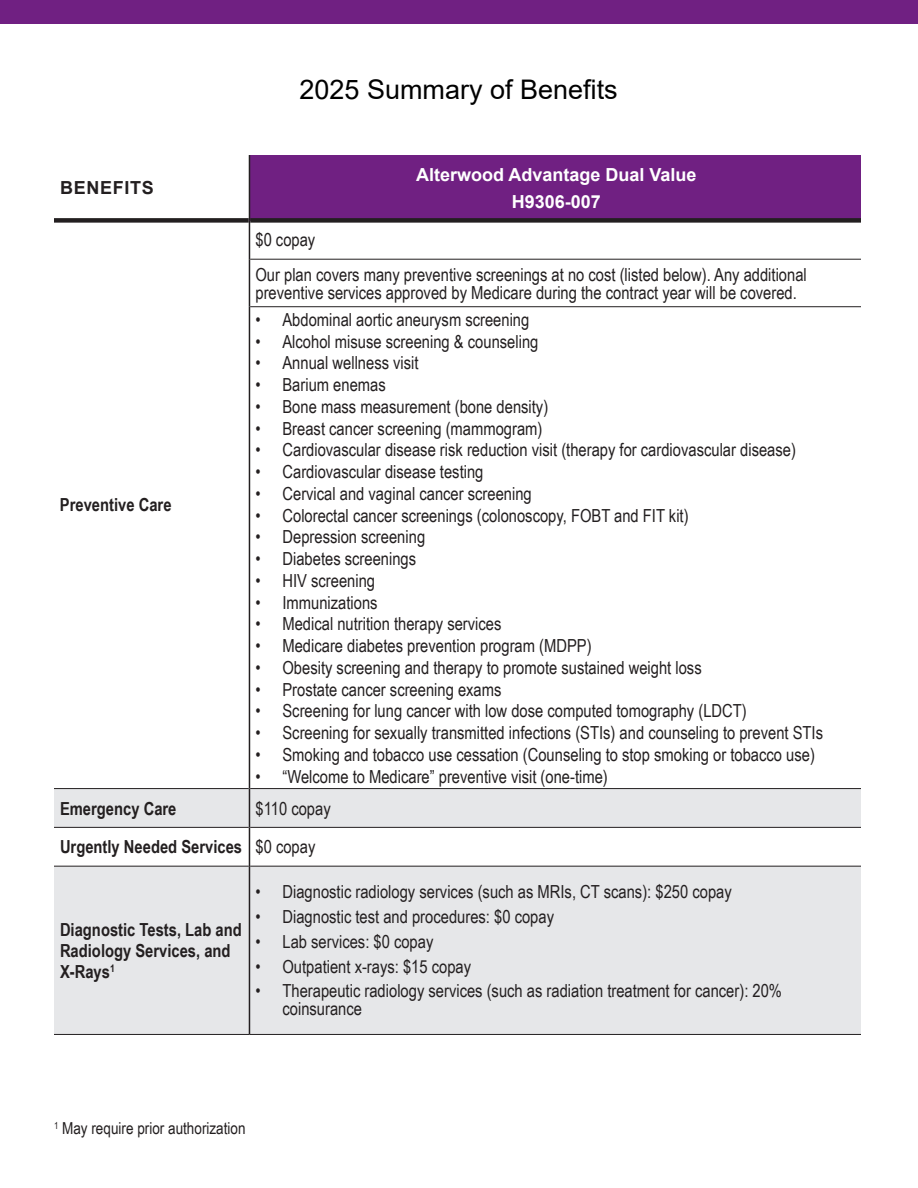
<style>
.page{position:relative;width:918px;height:1188px;background:#fff}
.page>*{position:absolute;margin:0;border:0;box-sizing:border-box;transform-origin:0 0}
.Header_Red_Book_18_24{font:27px "Arial";color:#000}
.t1{font:18px/18px "Arial Narrow";color:#231f20}
.t2{font:700 18px/21px "Arial Narrow";color:#231f20}
.Body_Copy_Black_Book_12_18{font:700 18px/27px "Arial";color:#fff;text-align:center}
.t3{font:700 18px "Arial";letter-spacing:.035em;color:#231f20}
.Body_Copy_Black_Book_12_18-2{font:16.5px "Arial Narrow";color:#231f20}
</style>
<div class="page">
<div style="left:249px;top:155px;width:614px;height:65px;background:#702082"></div>
<div style="left:54px;top:789px;width:807px;height:38px;background:#e6e7e9"></div>
<div style="left:54px;top:867px;width:807px;height:167px;background:#e6e7e9"></div>
<div style="left:54px;top:218px;width:195px;height:5px;background:#231f20"></div>
<div style="left:250px;top:218px;width:612px;height:5px;background:#231f20"></div>
<hr style="left:250px;top:259px;width:612px;height:1px;background:#231f20">
<hr style="left:250px;top:306px;width:612px;height:1px;background:#231f20">
<hr style="left:54px;top:788px;width:195px;height:1px;background:#231f20">
<hr style="left:250px;top:788px;width:612px;height:1px;background:#231f20">
<hr style="left:54px;top:827px;width:195px;height:1px;background:#231f20">
<hr style="left:250px;top:827px;width:612px;height:1px;background:#231f20">
<hr style="left:54px;top:866px;width:195px;height:1px;background:#231f20">
<hr style="left:250px;top:866px;width:612px;height:1px;background:#231f20">
<hr style="left:54px;top:1034px;width:195px;height:1px;background:#231f20">
<hr style="left:249px;top:1034px;width:615px;height:1px;background:#231f20">
<hr style="left:249px;top:220px;width:1px;height:39px;background:#231f20">
<hr style="left:249px;top:259px;width:1px;height:48px;background:#231f20">
<hr style="left:249px;top:307px;width:1px;height:482px;background:#231f20">
<hr style="left:249px;top:789px;width:1px;height:38px;background:#231f20">
<hr style="left:249px;top:827px;width:1px;height:39px;background:#231f20">
<hr style="left:249px;top:866px;width:1px;height:168px;background:#231f20">
<hr style="left:249px;top:155px;width:1px;height:65px;background:#231f20">
<div style="left:861px;top:40px;width:17px;height:1111px;background:#fff"></div>
<div style="left:0;top:0;width:918px;height:23px;background:#702082"></div>
<p class="t3" style="left:60px;top:175px;width:95px">BENEFITS</p>
<p class="t2" style="left:60px;top:493px;width:113px">Preventive Care</p>
<p class="Header_Red_Book_18_24" style="left:300px;top:71px;width:320px">2025 Summary of Benefits</p>
<p class="Body_Copy_Black_Book_12_18" style="left:416px;top:161px;width:282px">Alterwood Advantage Dual Value<br>H9306-007</p>
<p class="t1" style="left:255px;top:230px;width:61px">$0 copay</p>
<p class="t1" style="left:255px;top:264px;width:553px">Our plan covers many preventive screenings at no cost (listed below). Any additional preventive services approved by Medicare during the contract year will be covered.</p>
<p class="t1" style="left:255px;top:310px;width:275px">• Abdominal aortic aneurysm screening</p>
<p class="t1" style="left:255px;top:332px;width:284px">• Alcohol misuse screening &amp; counseling</p>
<p class="t1" style="left:255px;top:353px;width:165px">• Annual wellness visit</p>
<p class="t1" style="left:255px;top:375px;width:132px">• Barium enemas</p>
<p class="t1" style="left:255px;top:397px;width:294px">• Bone mass measurement (bone density)</p>
<p class="t1" style="left:255px;top:419px;width:289px">• Breast cancer screening (mammogram)</p>
<p class="t1" style="left:255px;top:440px;width:542px">• Cardiovascular disease risk reduction visit (therapy for cardiovascular disease)</p>
<p class="t1" style="left:255px;top:462px;width:229px">• Cardiovascular disease testing</p>
<p class="t1" style="left:255px;top:484px;width:278px">• Cervical and vaginal cancer screening</p>
<p class="t1" style="left:255px;top:506px;width:435px">• Colorectal cancer screenings (colonoscopy, FOBT and FIT kit)</p>
<p class="t1" style="left:255px;top:527px;width:171px">• Depression screening</p>
<p class="t1" style="left:255px;top:549px;width:162px">• Diabetes screenings</p>
<p class="t1" style="left:255px;top:571px;width:121px">• HIV screening</p>
<p class="t1" style="left:255px;top:593px;width:124px">• Immunizations</p>
<p class="t1" style="left:255px;top:614px;width:248px">• Medical nutrition therapy services</p>
<p class="t1" style="left:255px;top:636px;width:338px">• Medicare diabetes prevention program (MDPP)</p>
<p class="t1" style="left:255px;top:658px;width:448px">• Obesity screening and therapy to promote sustained weight loss</p>
<p class="t1" style="left:255px;top:680px;width:248px">• Prostate cancer screening exams</p>
<p class="t1" style="left:255px;top:701px;width:493px">• Screening for lung cancer with low dose computed tomography (LDCT)</p>
<p class="t1" style="left:255px;top:723px;width:569px">• Screening for sexually transmitted infections (STIs) and counseling to prevent STIs</p>
<p class="t1" style="left:255px;top:745px;width:561px">• Smoking and tobacco use cessation (Counseling to stop smoking or tobacco use)</p>
<p class="t1" style="left:255px;top:767px;width:354px">• “Welcome to Medicare” preventive visit (one-time)</p>
<p class="t2" style="left:60px;top:797px;width:118px">Emergency Care</p>
<p class="t1" style="left:255px;top:799px;width:77px">$110 copay</p>
<p class="t2" style="left:60px;top:836px;width:184px">Urgently Needed Services</p>
<p class="t1" style="left:255px;top:837px;width:61px">$0 copay</p>
<p class="t2" style="left:60px;top:918px;width:183px">Diagnostic Tests, Lab and<br>Radiology Services, and<br>X-Rays<sup>1</sup></p>
<p class="t1" style="left:255px;top:882px;width:478px">• Diagnostic radiology services (such as MRIs, CT scans): $250 copay</p>
<p class="t1" style="left:255px;top:907px;width:300px">• Diagnostic test and procedures: $0 copay</p>
<p class="t1" style="left:255px;top:932px;width:179px">• Lab services: $0 copay</p>
<p class="t1" style="left:255px;top:957px;width:217px">• Outpatient x-rays: $15 copay</p>
<p class="t1" style="left:282px;top:981px;width:501px;text-indent:-27px">• Therapeutic radiology services (such as radiation treatment for cancer): 20% coinsurance</p>
<p class="Body_Copy_Black_Book_12_18-2" style="left:54px;top:1116px;width:193px"><sup>1</sup> May require prior authorization</p>
</div>
